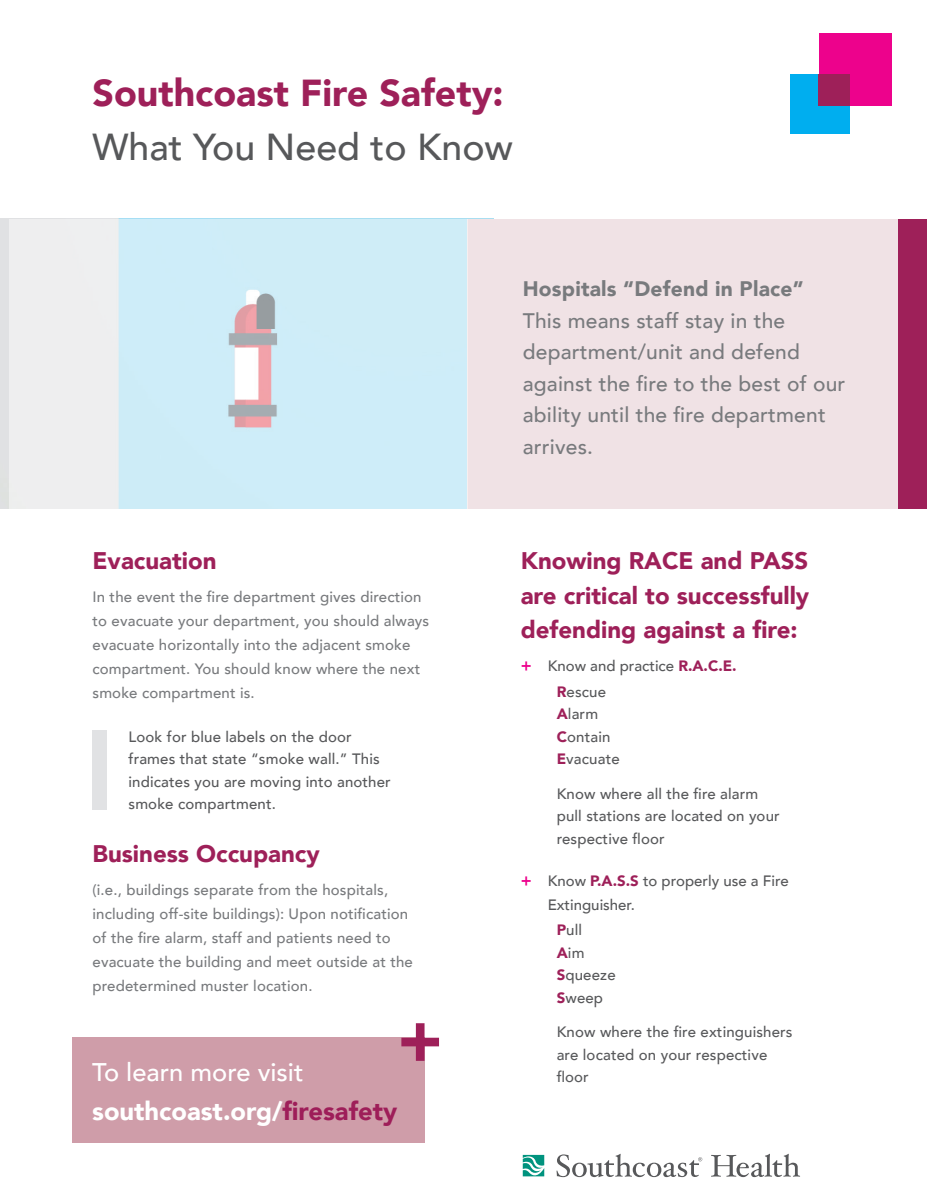
<style>
.page{position:relative;width:932px;height:1202px;background:#fff}
.page>*{position:absolute;margin:0;border:0;box-sizing:border-box;transform-origin:0 0}
.t1{font:900 68.7px "Avenir";color:#9e2059}
.t2{font:900 37.5px "Avenir";color:#9e2059}
.t3{font:500 37.5px "Avenir";color:#57585a}
.t4{font:500 25.5px/39px "Avenir";color:#fff}
.t5{font:900 24px/34.5px "Avenir";color:#9e2059;text-align:justify}
.t6{font:500 21px/31.5px "Avenir";letter-spacing:.01em;color:#787a7d}
.t7{font:900 21px "Avenir";letter-spacing:.01em;color:#787a7d}
.t8{font:500 15px/24px "Avenir";letter-spacing:.01em;color:#787a7d}
.t9{font:500 15px/22.5px "Avenir";letter-spacing:.01em;color:#57585a}
.s1{font-weight:900}
.s2{font-weight:900;color:#9e1e59}
.s3{font-weight:800;font-size:16.5px;color:#ed028c}
.s4{font-weight:900;color:#9e2059}
</style>
<div class="page">
<div style="left:92px;top:730px;width:15px;height:80px;background:#e1e2e4"></div>
<div style="left:467px;top:219px;width:431px;height:289px;background:#f0e2e5"></div>
<div style="left:818px;top:33px;width:73px;height:73px;background:#ed028c"></div>
<div style="left:790px;top:74px;width:60px;height:60px;background:#00aeef"></div>
<div style="left:818px;top:74px;width:32px;height:32px;background:#9e2059"></div>
<div style="left:898px;top:219px;width:28px;height:289px;background:#9e2059"></div>
<div style="left:72px;top:1037px;width:352px;height:105px;background:#cf9da9"></div>
<svg style="left:711px;top:1153px;width:89px;height:24px"></svg>
<svg style="left:522px;top:1154px;width:22px;height:23px"></svg>
<svg style="left:556px;top:1153px;width:146px;height:24px"></svg>
<svg style="left:9px;top:219px;width:458px;height:289px;background:#d6ebf3"></svg>
<h2 class="t2" style="left:92px;top:60px;width:412px">Southcoast Fire Safety:</h2>
<h2 class="t3" style="left:92px;top:114px;width:422px">What You Need to Know</h2>
<h3 class="t5" style="left:92px;top:543px;width:126px">Evacuation</h3>
<p class="t8" style="left:92px;top:584px;width:338px">In the event the fire department gives direction to evacuate your department, you should always evacuate horizontally into the adjacent smoke compartment. You should know where the next smoke compartment is.</p>
<p class="t9" style="left:128px;top:724px;width:264px">Look for blue labels on the door frames that state “smoke wall.” This indicates you are moving into another smoke compartment.</p>
<h3 class="t5" style="left:92px;top:835px;width:229px">Business Occupancy</h3>
<p class="t8" style="left:92px;top:876px;width:322px">(i.e., buildings separate from the hospitals, including off-site buildings): Upon notification of the fire alarm, staff and patients need to evacuate the building and meet outside at the predetermined muster location.</p>
<h1 class="t1" style="left:397px;top:980px;width:47px">+</h1>
<h3 class="t4" style="left:92px;top:1051px;width:306px">To learn more visit <span class="s1">southcoast.org/</span><span class="s2">firesafety</span></h3>
<h3 class="t7" style="left:522px;top:271px;width:282px">Hospitals “Defend in Place”</h3>
<h3 class="t6" style="left:522px;top:303px;width:324px">This means staff stay in the department/unit and defend against the fire to the best of our ability until the fire department arrives.</h3>
<h3 class="t5" style="left:520px;top:543px;width:290px">Knowing RACE and PASS are critical to successfully defending against a fire:</h3>
<p class="t9" style="left:556px;top:652px;width:181px;line-height:25.5px;text-indent:-36px"><span class="s3">+</span> Know and practice <span class="s4">R.A.C.E.<br>R</span>escue</p>
<p class="t9" style="left:556px;top:702px;width:65px"><span class="s4">A</span>larm<br><span class="s4">C</span>ontain<br><span class="s4">E</span>vacuate</p>
<p class="t9" style="left:556px;top:781px;width:224px">Know where all the fire alarm pull stations are located on your respective floor</p>
<p class="t9" style="left:547px;top:867px;width:242px;line-height:24px;text-indent:-27px"><span class="s3">+</span> Know <span class="s4">P.A.S.S</span> to properly use a Fire<br>Extinguisher.</p>
<p class="t9" style="left:556px;top:918px;width:60px"><span class="s4">P</span>ull<br><span class="s4">A</span>im<br><span class="s4">S</span>queeze<br><span class="s4">S</span>weep</p>
<p class="t9" style="left:556px;top:1020px;width:237px">Know where the fire extinguishers are located on your respective floor</p>
</div>
